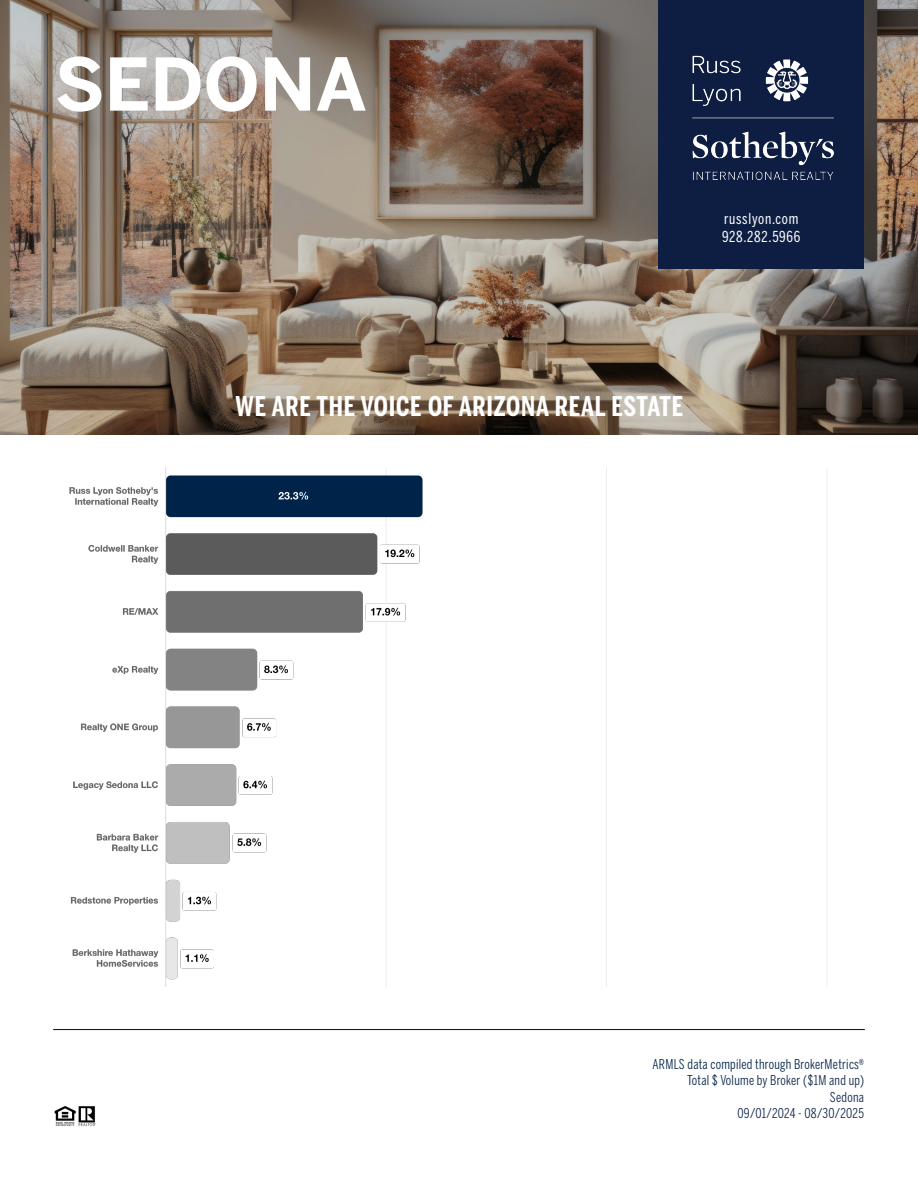
<style>
.page{position:relative;width:918px;height:1188px;background:#fff}
.page>*{position:absolute;margin:0;border:0;box-sizing:border-box;transform-origin:0 0}
.t1{font:700 72px "Benton Sans";color:#fff}
.t2{font:700 27px "Benton Sans Comp";letter-spacing:.03em;color:#fff}
.t3{font:15px "Benton Sans Comp";letter-spacing:.05em;color:#fff}
.t4{font:13.5px "Benton Sans Comp";letter-spacing:.02em;color:#0e2447}
.t5{font:13.5px "Benton Sans Comp";letter-spacing:.02em;color:#002349}
.s1{color:#002349}
</style>
<div class="page">
<img style="left:54px;top:1106px;width:42px;height:21px">
<hr style="left:53px;top:1029px;width:812px;height:1px;background:#002349">
<svg style="left:0;top:0;width:918px;height:434px;background:#837365"></svg>
<div style="left:658px;top:0;width:206px;height:269px;background:#0e1e43"></div>
<img style="left:692px;top:55px;width:142px;height:126px">
<img style="left:69px;top:467px;width:758px;height:519px">
<p class="t1" style="left:55px;top:42px;width:314px">SEDONA</p>
<p class="t3" style="left:724px;top:210px;width:76px">russlyon.com</p>
<p class="t3" style="left:722px;top:228px;width:80px">928.282.5966</p>
<p class="t2" style="left:236px;top:391px;width:449px">WE ARE THE VOICE OF ARIZONA REAL ESTATE</p>
<p class="t5" style="left:653px;top:1057px;width:213px">ARMLS data compiled through BrokerMetrics®</p>
<p class="t4" style="left:687px;top:1073px;width:178px"><span class="s1">Total $ Volu</span>me by Broker ($1M and up)</p>
<p class="t4" style="left:830px;top:1089px;width:36px">Sedona</p>
<p class="t4" style="left:738px;top:1105px;width:128px">09/01/2024 - 08/30/2025</p>
</div>
